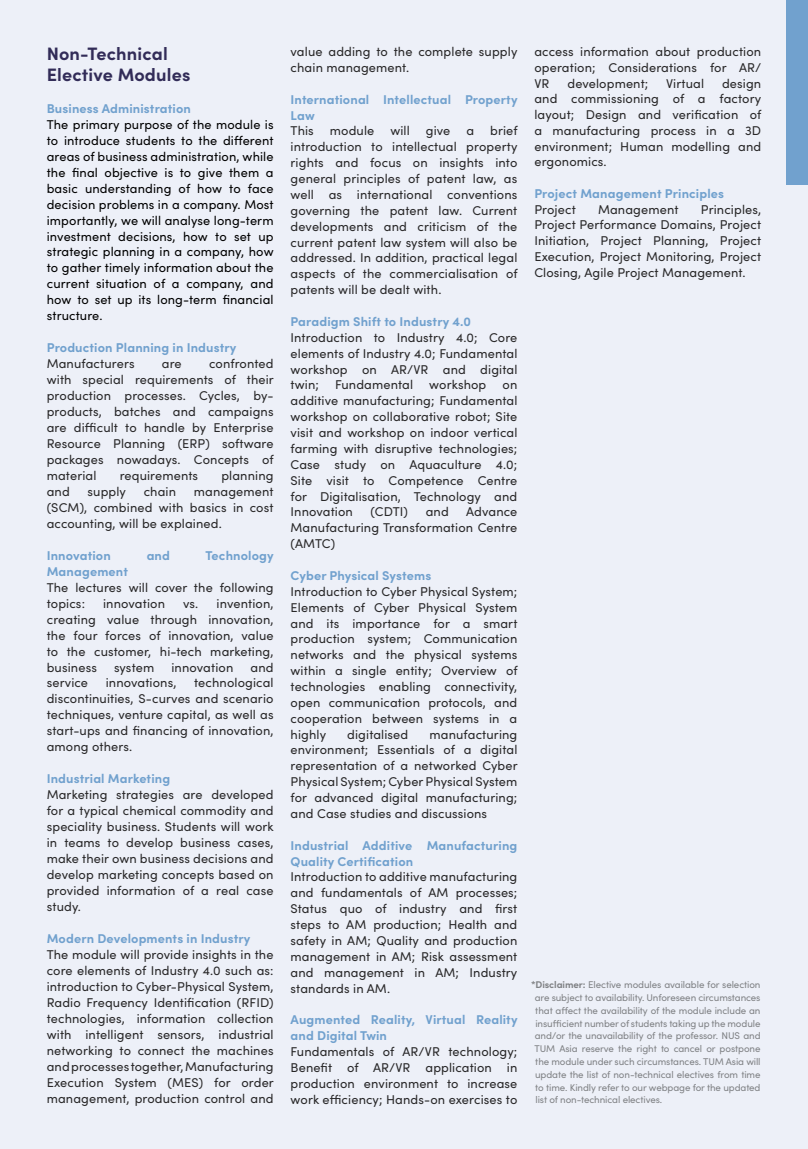
<style>
.page{position:relative;width:808px;height:1149px;background:#fff}
.page>*{position:absolute;margin:0;border:0;box-sizing:border-box;transform-origin:0 0}
.t1{font:700 18px/21.1px "Sofia Pro";letter-spacing:.01em;color:#322c58}
.t2{font:12.75px/15.9px "Sofia Pro";letter-spacing:.01em;color:#292829;text-align:justify}
.t3{font:12.75px/15.9px "Sofia Pro";letter-spacing:.01em;color:#000;text-align:justify}
.t4{font:700 12.75px/15.9px "Sofia Pro";letter-spacing:.01em;color:#71a1ce}
.t5{font:9.75px/12.8px "Sofia Pro";letter-spacing:-.01em;color:#808285;text-align:justify}
.s1{font-weight:700}
</style>
<div class="page">
<div style="left:0;top:0;width:808px;height:1148px;background:#edf0f8"></div>
<div style="left:787px;top:0;width:21px;height:184px;background:#71a1ce"></div>
<h1 class="t1" style="left:47px;top:41px;width:145px">Non-Technical<br>Elective Modules</h1>
<p class="t4" style="left:47px;top:99px;width:146px">Business Administration</p>
<p class="t3" style="left:47px;top:116px;width:228px">The primary purpose of the module is to introduce students to the different areas of business administration, while the final objective is to give them a basic understanding of how to face decision problems in a company. Most importantly, we will analyse long-term investment decisions, how to set up strategic planning in a company, how to gather timely information about the current situation of a company, and how to set up its long-term financial structure.</p>
<p class="t4" style="left:47px;top:339px;width:191px">Production Planning in Industry</p>
<p class="t2" style="left:47px;top:355px;width:89px">Manufacturers</p>
<p class="t2" style="left:162px;top:355px;width:21px">are</p>
<p class="t2" style="left:47px;top:355px;width:229px;text-indent:162px">confronted with special requirements of their production processes. Cycles, by&shy;products, batches and campaigns are difficult to handle by Enterprise Resource Planning (ERP) software packages nowadays. Concepts of material</p>
<p class="t2" style="left:120px;top:466px;width:80px">requirements</p>
<p class="t2" style="left:221px;top:466px;width:54px">planning</p>
<p class="t2" style="left:47px;top:482px;width:25px">and</p>
<p class="t2" style="left:88px;top:482px;width:40px">supply</p>
<p class="t2" style="left:144px;top:482px;width:34px">chain</p>
<p class="t2" style="left:47px;top:482px;width:228px;text-indent:147px">management (SCM), combined with basics in cost accounting, will be explained.</p>
<p class="t4" style="left:47px;top:546px;width:66px">Innovation</p>
<p class="t4" style="left:147px;top:546px;width:25px">and</p>
<p class="t4" style="left:205px;top:546px;width:70px">Technology</p>
<p class="t4" style="left:47px;top:562px;width:83px">Management</p>
<p class="t2" style="left:47px;top:578px;width:228px">The lectures will cover the following topics:</p>
<p class="t2" style="left:47px;top:594px;width:228px;text-indent:136px">vs. invention, creating value through innovation, the four forces of innovation, value to the customer, hi-tech marketing, business</p>
<p class="t2" style="left:103px;top:594px;width:63px">innovation</p>
<p class="t2" style="left:114px;top:658px;width:42px">system</p>
<p class="t2" style="left:171px;top:658px;width:63px">innovation</p>
<p class="t2" style="left:250px;top:658px;width:25px">and</p>
<p class="t2" style="left:47px;top:674px;width:228px;text-indent:147px">technological discontinuities, S-curves and scenario techniques, venture capital, as well as start-ups and financing of innovation, among others.</p>
<p class="t4" style="left:47px;top:769px;width:125px">Industrial Marketing</p>
<p class="t2" style="left:47px;top:785px;width:229px">Marketing strategies are developed for a typical chemical commodity and speciality business. Students will work in teams to develop business cases, make their own business decisions and develop marketing concepts based on provided information of a real case study.</p>
<p class="t4" style="left:47px;top:929px;width:205px">Modern Developments in Industry</p>
<p class="t2" style="left:47px;top:945px;width:229px">The module will provide insights in the core elements of Industry 4.0 such as: introduction to Cyber-Physical System, Radio Frequency Identification (RFID) technologies, information collection with intelligent sensors, industrial networking to connect the machines and processes together, Manufacturing Execution System (MES) for order management, production control and</p>
<p class="t2" style="left:47px;top:674px;width:43px">service</p>
<p class="t2" style="left:106px;top:674px;width:72px">innovations,</p>
<p class="t2" style="left:291px;top:43px;width:228px">value adding to the complete supply chain management.</p>
<p class="t4" style="left:291px;top:90px;width:228px">International Intellectual Property<br>Law</p>
<p class="t2" style="left:291px;top:122px;width:25px">This</p>
<p class="t2" style="left:330px;top:122px;width:46px">module</p>
<p class="t2" style="left:390px;top:122px;width:21px">will</p>
<p class="t2" style="left:426px;top:122px;width:26px">give</p>
<p class="t2" style="left:466px;top:122px;width:9px">a</p>
<p class="t2" style="left:291px;top:122px;width:229px;text-indent:200px">brief introduction to intellectual property rights and focus on insights into general principles of patent law, as well as international conventions governing the patent law. Current developments and criticism of the current patent law system will also be addressed. In addition, practical legal aspects of the commercialisation of patents will be dealt with.</p>
<p class="t4" style="left:291px;top:312px;width:182px">Paradigm Shift to Industry 4.0</p>
<p class="t2" style="left:291px;top:328px;width:228px">Introduction to Industry 4.0; Core elements of Industry 4.0; Fundamental workshop on AR/VR and digital twin;</p>
<p class="t2" style="left:335px;top:376px;width:80px">Fundamental</p>
<p class="t2" style="left:429px;top:376px;width:59px">workshop</p>
<p class="t2" style="left:291px;top:376px;width:228px;text-indent:212px">on additive manufacturing; Fundamental workshop on collaborative robot; Site visit and workshop on indoor vertical farming with disruptive technologies; Case study on Aquaculture 4.0; Site visit to Competence Centre for Digitalisation, Technology and Innovation</p>
<p class="t2" style="left:371px;top:503px;width:39px">(CDTI)</p>
<p class="t2" style="left:426px;top:503px;width:25px">and</p>
<p class="t2" style="left:291px;top:503px;width:228px;text-indent:176px">Advance Manufacturing Transformation Centre (AMTC)</p>
<p class="t4" style="left:291px;top:566px;width:142px">Cyber Physical Systems</p>
<p class="t2" style="left:291px;top:582px;width:229px">Introduction to Cyber Physical System; Elements of Cyber Physical System and its importance for a smart production system; Communication networks and the physical systems within a single entity; Overview of technologies enabling connectivity, open communication protocols, and cooperation between systems in a highly</p>
<p class="t2" style="left:291px;top:725px;width:229px;text-indent:139px">manufacturing environment; Essentials of a digital representation of a networked Cyber Physical System; Cyber Physical System for advanced digital manufacturing; and Case studies and discussions</p>
<p class="t4" style="left:291px;top:836px;width:228px">Industrial Additive Manufacturing<br>Quality Certification</p>
<p class="t2" style="left:291px;top:868px;width:228px">Introduction to additive manufacturing and fundamentals of AM processes; Status quo of industry and first steps to AM production; Health and safety in AM; Quality and production management in AM; Risk assessment and management in AM; Industry standards in AM.</p>
<p class="t4" style="left:291px;top:1010px;width:228px">Augmented Reality, Virtual Reality and Digital Twin</p>
<p class="t2" style="left:291px;top:1042px;width:228px">Fundamentals of AR/VR technology; Benefit of AR/VR application in production environment to increase work efficiency; Hands-on exercises to</p>
<p class="t2" style="left:347px;top:725px;width:63px">digitalised</p>
<p class="t2" style="left:534px;top:43px;width:228px">access information about production operation; Considerations for AR/ VR</p>
<p class="t2" style="left:534px;top:74px;width:228px;text-indent:188px">design and commissioning of a factory layout; Design and verification of a manufacturing process in a 3D environment; Human modelling and ergonomics.</p>
<p class="t4" style="left:534px;top:184px;width:191px">Project Management Principles</p>
<p class="t2" style="left:534px;top:200px;width:43px">Project</p>
<p class="t2" style="left:598px;top:200px;width:82px">Management</p>
<p class="t2" style="left:567px;top:74px;width:82px">development;</p>
<p class="t2" style="left:666px;top:74px;width:40px">Virtual</p>
<p class="t2" style="left:534px;top:200px;width:228px;text-indent:166px">Principles, Project Performance Domains, Project Initiation, Project Planning, Project Execution, Project Monitoring, Project Closing, Agile Project Management.</p>
<p class="t5" style="left:534px;top:977px;width:228px;text-indent:-3px"><span class="s1">*Disclaimer:</span> Elective modules available for selection are subject to availability. Unforeseen circumstances that affect the availability of the module include an insufficient number of students taking up the module and/or the unavailability of the professor. NUS and TUM Asia reserve the right to cancel or postpone the module under such circumstances. TUM Asia will update the list of non-technical electives from time to time. Kindly refer to our webpage for the updated list of non-technical electives.</p>
</div>
